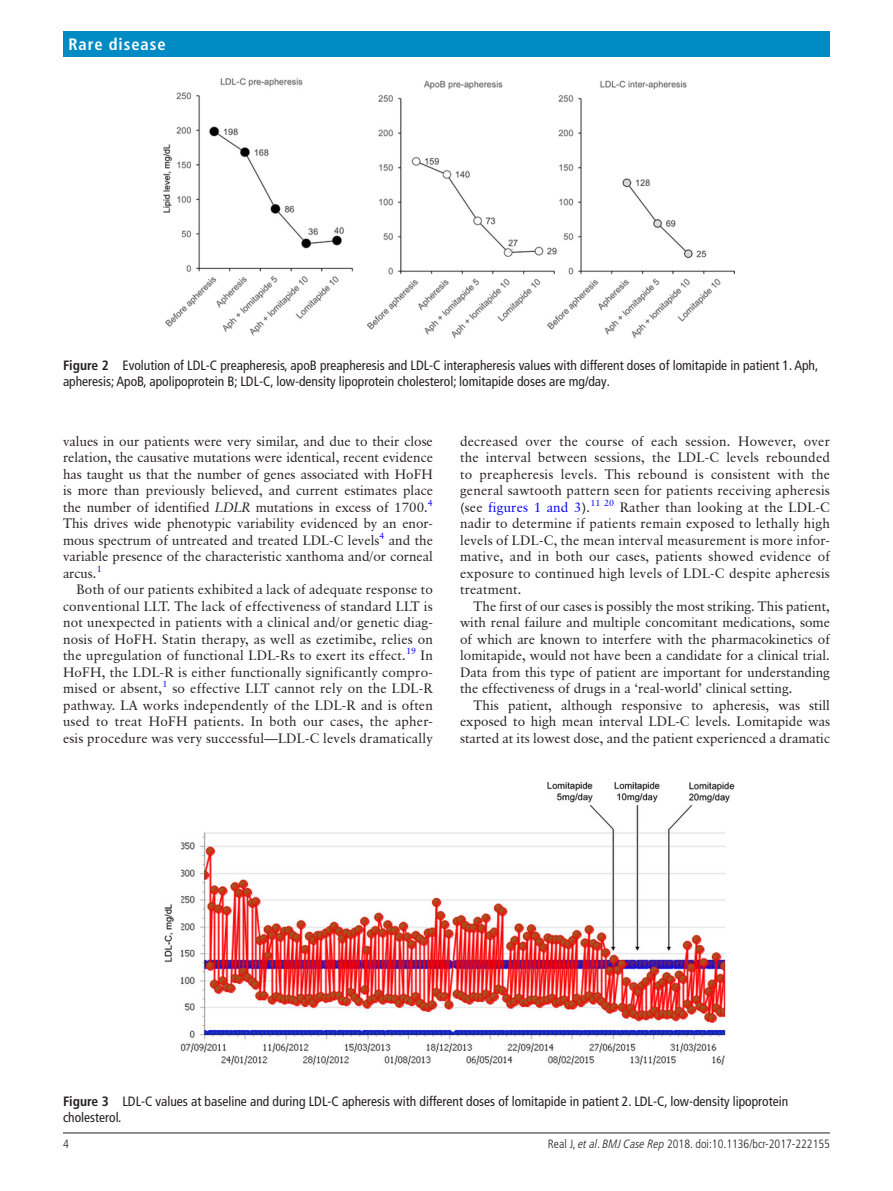
<style>
.page{position:relative;width:893px;height:1191px;background:#fff}
.page>*{position:absolute;margin:0;border:0;box-sizing:border-box;transform-origin:0 0}
.t1{font:700 condensed 16.5px "Frutiger LT Pro";color:#fff}
.t2{font:13.5px/16.5px "Classical Garamond BT";color:#231f20;text-align:justify}
.t3{font:condensed 13.5px/16.5px "Frutiger LT Pro";color:#231f20}
.t4{font:300 condensed 12px "Frutiger LT Pro";color:#231f20}
.s1{font-weight:700}
.s2{font-style:italic}
.s3{color:#00f}
</style>
<div class="page">
<hr style="left:63px;top:1132px;width:767px;height:1px;background:#231f20">
<div style="left:63px;top:31px;width:767px;height:25px;background:#008bc5"></div>
<img style="left:163px;top:78px;width:571px;height:261px">
<img style="left:164px;top:782px;width:570px;height:284px">
<p class="t1" style="left:69px;top:34px;width:99px">Rare disease</p>
<p class="t3" style="left:63px;top:357px;width:757px"><span class="s1">Figure 2</span> Evolution of LDL-C preapheresis, apoB preapheresis and LDL-C interapheresis values with different doses of lomitapide in patient 1. Aph, apheresis; ApoB, apolipoprotein B; LDL-C, low-density lipoprotein cholesterol; lomitapide doses are mg/day.</p>
<p class="t2" style="left:63px;top:433px;width:371px">values in our patients were very similar, and due to their close relation, the causative mutations were identical, recent evidence has taught us that the number of genes associated with HoFH is more than previously believed, and current estimates place the number of identified <span class="s2">LDLR</span> mutations in excess of 1700.<sup>4<br></sup>This drives wide phenotypic variability evidenced by an enor&shy;mous spectrum of untreated and treated LDL-C levels<sup>4</sup> and the variable presence of the characteristic xanthoma and/or corneal arcus.<sup>1</sup></p>
<p class="t2" style="left:63px;top:581px;width:371px;text-indent:14px">Both of our patients exhibited a lack of adequate response to conventional LLT. The lack of effectiveness of standard LLT is not unexpected in patients with a clinical and/or genetic diag&shy;nosis of HoFH. Statin therapy, as well as ezetimibe, relies on the upregulation of functional LDL-Rs to exert its effect.<sup>19</sup> In HoFH, the LDL-R is either functionally significantly compro&shy;mised or absent,<sup>1</sup> so effective LLT cannot rely on the LDL-R pathway. LA works independently of the LDL-R and is often used to treat HoFH patients. In both our cases, the apher&shy;esis procedure was very successful—LDL-C levels dramatically</p>
<p class="t2" style="left:460px;top:433px;width:371px">decreased over the course of each session. However, over the interval between sessions, the LDL-C levels rebounded to preapheresis levels. This rebound is consistent with the general sawtooth pattern seen for patients receiving apheresis (see <span class="s3">figures 1 and 3</span>).<sup>11</sup> <sup>20</sup> Rather than looking at the LDL-C nadir to determine if patients remain exposed to lethally high levels of LDL-C, the mean interval measurement is more infor&shy;mative, and in both our cases, patients showed evidence of exposure to continued high levels of LDL-C despite apheresis treatment.</p>
<p class="t2" style="left:460px;top:598px;width:371px;text-indent:14px">The first of our cases is possibly the most striking. This patient, with renal failure and multiple concomitant medications, some of which are known to interfere with the pharmacokinetics of lomitapide, would not have been a candidate for a clinical trial.<br>Data from this type of patient are important for understanding the effectiveness of drugs in a ‘real-world’ clinical setting.</p>
<p class="t2" style="left:460px;top:697px;width:371px;text-indent:14px">This patient, although responsive to apheresis, was still exposed to high mean interval LDL-C levels. Lomitapide was started at its lowest dose, and the patient experienced a dramatic</p>
<p class="t3" style="left:63px;top:1092px;width:727px"><span class="s1">Figure 3</span> LDL-C values at baseline and during LDL-C apheresis with different doses of lomitapide in patient 2. LDL-C, low-density lipoprotein cholesterol.</p>
<p class="t4" style="left:63px;top:1136px;width:7px">4</p>
<p class="t4" style="left:548px;top:1136px;width:284px">Real J, <span class="s2">et al</span>. <span class="s2">BMJ Case Rep</span> 2018. doi:10.1136/bcr-2017-222155</p>
</div>
